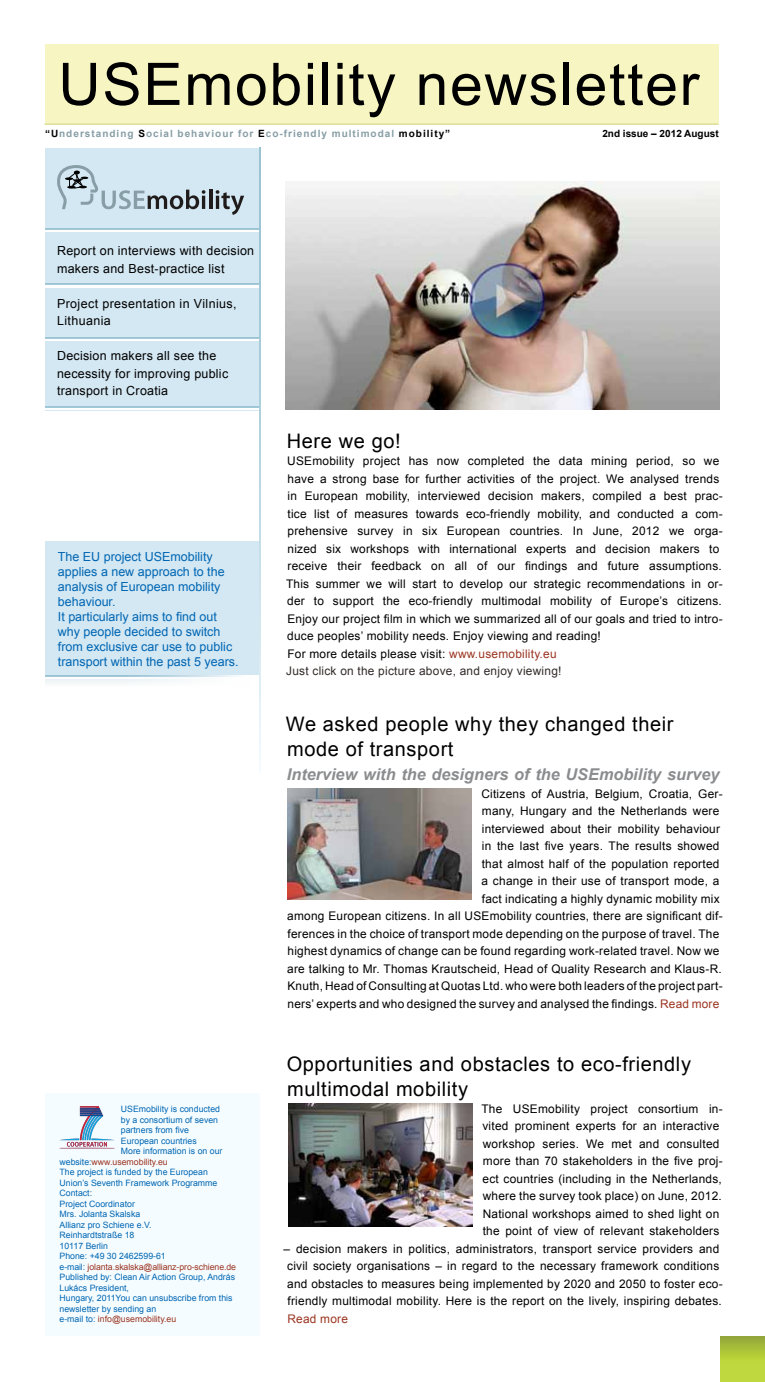
<style>
.page{position:relative;width:765px;height:1382px;background:#fff}
.page>*{position:absolute;margin:0;border:0;box-sizing:border-box;transform-origin:0 0}
.t1{font:58.75px "Arial";letter-spacing:.03em;color:#000}
.t2{font:20px/25px "Arial";letter-spacing:.03em;color:#000}
.t3{font:italic 700 16.25px "Arial";color:#8a8c8e}
.t4{font:12.5px/15px "Arial";color:#0066b3}
.t5{font:12.5px/17.5px "Arial";letter-spacing:.02em;color:#000}
.t6{font:11.88px/17.5px "Arial";letter-spacing:.02em;color:#000}
.t7{font:11.88px "Arial";letter-spacing:.02em;color:#9b3521}
.t8{font:700 10px "Arial";letter-spacing:.1em;color:#879ea6}
.t9{font:700 10px "Arial";color:#000}
.t10{font:8.75px "Arial";color:#0066b3}
.t11{font:8.75px "Arial";color:#9b3521}
.s1{color:#000}
.s2{color:#0066b3}
.s3{color:#9b3521}
.s4{color:#322b29}
</style>
<div class="page">
<img style="left:288px;top:1104px;width:184px;height:122px">
<div style="left:45px;top:45px;width:673px;height:79px;background:#f7f5c2"></div>
<hr style="left:45px;top:123px;width:673px;height:2px;background:#dede9c">
<div style="left:45px;top:148px;width:215px;height:263px;background:#d4e8f3"></div>
<hr style="left:209px;top:190px;width:3px;height:19px;background:#211c1c">
<svg style="left:216px;top:190px;width:28px;height:25px"></svg>
<svg style="left:57px;top:165px;width:148px;height:44px"></svg>
<img style="left:45px;top:284px;width:214px;height:3px">
<img style="left:45px;top:340px;width:214px;height:1px">
<img style="left:45px;top:337px;width:214px;height:3px">
<img style="left:45px;top:406px;width:214px;height:4px">
<img style="left:45px;top:228px;width:214px;height:4px">
<div style="left:720px;top:1337px;width:45px;height:45px;background:linear-gradient(to bottom,#9db337,#cce540)"></div>
<svg style="left:259px;top:148px;width:2px;height:620px"></svg>
<div style="left:46px;top:1093px;width:214px;height:242px;background:#f5fcff"></div>
<svg style="left:60px;top:1106px;width:55px;height:42px"></svg>
<img style="left:286px;top:182px;width:434px;height:228px">
<img style="left:287px;top:789px;width:184px;height:111px">
<div style="left:45px;top:541px;width:213px;height:133px;background:#d4e8f3"></div>
<h1 class="t1" style="left:58px;top:46px;width:642px">USEmobility newsletter</h1>
<p class="t8" style="left:45px;top:127px;width:407px"><span class="s1">“U</span>nderstanding <span class="s1">S</span>ocial behaviour for <span class="s1">E</span>co-friendly multimodal <span class="s1">mobility”</span></p>
<p class="t9" style="left:602px;top:127px;width:118px">2nd issue – 2012 August</p>
<p class="t5" style="left:57px;top:242px;width:199px">Report on interviews with decision makers and Best-practice list</p>
<p class="t5" style="left:57px;top:294px;width:181px">Project presentation in Vilnius,<br>Lithuania</p>
<p class="t5" style="left:57px;top:347px;width:173px">Decision makers all see the necessity for improving public transport in Croatia</p>
<p class="t4" style="left:58px;top:549px;width:182px">The EU project USEmobility applies a new approach to the analysis of European mobility behaviour.<br>It particularly aims to find out why people decided to switch from exclusive car use to public transport within the past 5 years.</p>
<p class="t10" style="left:121px;top:1103px;width:101px">USEmobility is conducted</p>
<p class="t10" style="left:121px;top:1114px;width:99px">by a consortium of seven</p>
<p class="t10" style="left:121px;top:1124px;width:70px">partners from five</p>
<p class="t10" style="left:121px;top:1135px;width:77px">European countries</p>
<p class="t10" style="left:121px;top:1145px;width:103px">More information is on our</p>
<p class="t11" style="left:60px;top:1156px;width:110px"><span class="s2">website:</span>www.usemobility.eu</p>
<p class="t10" style="left:60px;top:1166px;width:150px">The project is funded by the European</p>
<p class="t10" style="left:60px;top:1177px;width:159px">Union’s Seventh Framework Programme</p>
<p class="t10" style="left:60px;top:1187px;width:34px">Contact:</p>
<p class="t10" style="left:60px;top:1198px;width:77px">Project Coordinator</p>
<p class="t10" style="left:60px;top:1208px;width:82px">Mrs. Jolanta Skalska</p>
<p class="t10" style="left:60px;top:1219px;width:94px">Allianz pro Schiene e.V.</p>
<p class="t10" style="left:60px;top:1229px;width:76px">Reinhardtstraße 18</p>
<p class="t10" style="left:60px;top:1240px;width:50px">10117 Berlin</p>
<p class="t10" style="left:60px;top:1250px;width:108px">Phone: +49 30 2462599-61</p>
<p class="t11" style="left:60px;top:1261px;width:178px"><span class="s2">e-mail:</span> jolanta.skalska@allianz-pro-schiene.de</p>
<p class="t10" style="left:60px;top:1271px;width:177px">Published by: Clean Air Action Group, András</p>
<p class="t10" style="left:60px;top:1282px;width:71px">Lukács President,</p>
<p class="t10" style="left:60px;top:1292px;width:174px">Hungary, 2011You can unsubscribe from this</p>
<p class="t10" style="left:60px;top:1303px;width:98px">newsletter by sending an</p>
<p class="t11" style="left:60px;top:1313px;width:118px"><span class="s2">e-mail to:</span> info@usemobility.eu</p>
<h2 class="t2" style="left:287px;top:428px;width:115px">Here we go!</h2>
<p class="t6" style="left:286px;top:452px;width:438px">USEmobility project has now completed the data mining period, so we have a strong base for further activities of the project. We analysed trends in European mobility, interviewed decision makers, compiled a best prac&shy;tice list of measures towards eco-friendly mobility, and conducted a com&shy;prehensive survey in six European countries. In June, 2012 we orga&shy;nized six workshops with international experts and decision makers to receive their feedback on all of our findings and future assumptions.<br>This summer we will start to develop our strategic recommendations in or&shy;der to support the eco-friendly multimodal mobility of Europe’s citizens.<br>Enjoy our project film in which we summarized all of our goals and tried to intro&shy;duce peoples’ mobility needs. Enjoy viewing and reading!<br>For more details please visit: <span class="s3">www.usemobility.eu<br></span><span class="s4">Just click on the picture above, and enjoy viewing!</span></p>
<h2 class="t2" style="left:286px;top:712px;width:389px">We asked people why they changed their mode of transport</h2>
<h3 class="t3" style="left:287px;top:764px;width:434px">Interview with the designers of the USEmobility survey</h3>
<p class="t6" style="left:287px;top:785px;width:437px;text-align:right">Citizens of Austria, Belgium, Croatia, Ger-<br>many, Hungary and the Netherlands were<br>interviewed about their mobility behaviour<br>in the last five years. The results showed<br>that almost half of the population reported<br>a change in their use of transport mode, a<br>fact indicating a highly dynamic mobility mix<br>among European citizens. In all USEmobility countries, there are significant dif&shy;ferences in the choice of transport mode depending on the purpose of travel. The highest dynamics of change can be found regarding work-related travel. Now we are talking to Mr. Thomas Krautscheid, Head of Quality Research and Klaus-R.<br>Knuth, Head of Consulting at Quotas Ltd. who were both leaders of the project part&shy;ners’ experts and who designed the survey and analysed the findings. <span class="s3">Read more</span></p>
<h2 class="t2" style="left:287px;top:1051px;width:406px">Opportunities and obstacles to eco-friendly multimodal mobility</h2>
<p class="t6" style="left:481px;top:1100px;width:243px">The USEmobility project consortium in&shy;vited prominent experts for an interactive workshop series. We met and consulted more than 70 stakeholders in the five proj&shy;ect countries (including in the Netherlands, where the survey took place) on June, 2012.<br>National workshops aimed to shed light on the point of view of relevant stakeholders</p>
<p class="t6" style="left:284px;top:1240px;width:441px;text-align:center">– decision makers in politics, administrators, transport service providers and civil society organisations – in regard to the necessary framework conditions and obstacles to measures being implemented by 2020 and 2050 to foster eco&shy;friendly multimodal mobility. Here is the report on the lively, inspiring debates.</p>
<p class="t7" style="left:287px;top:1311px;width:62px">Read more</p>
</div>
